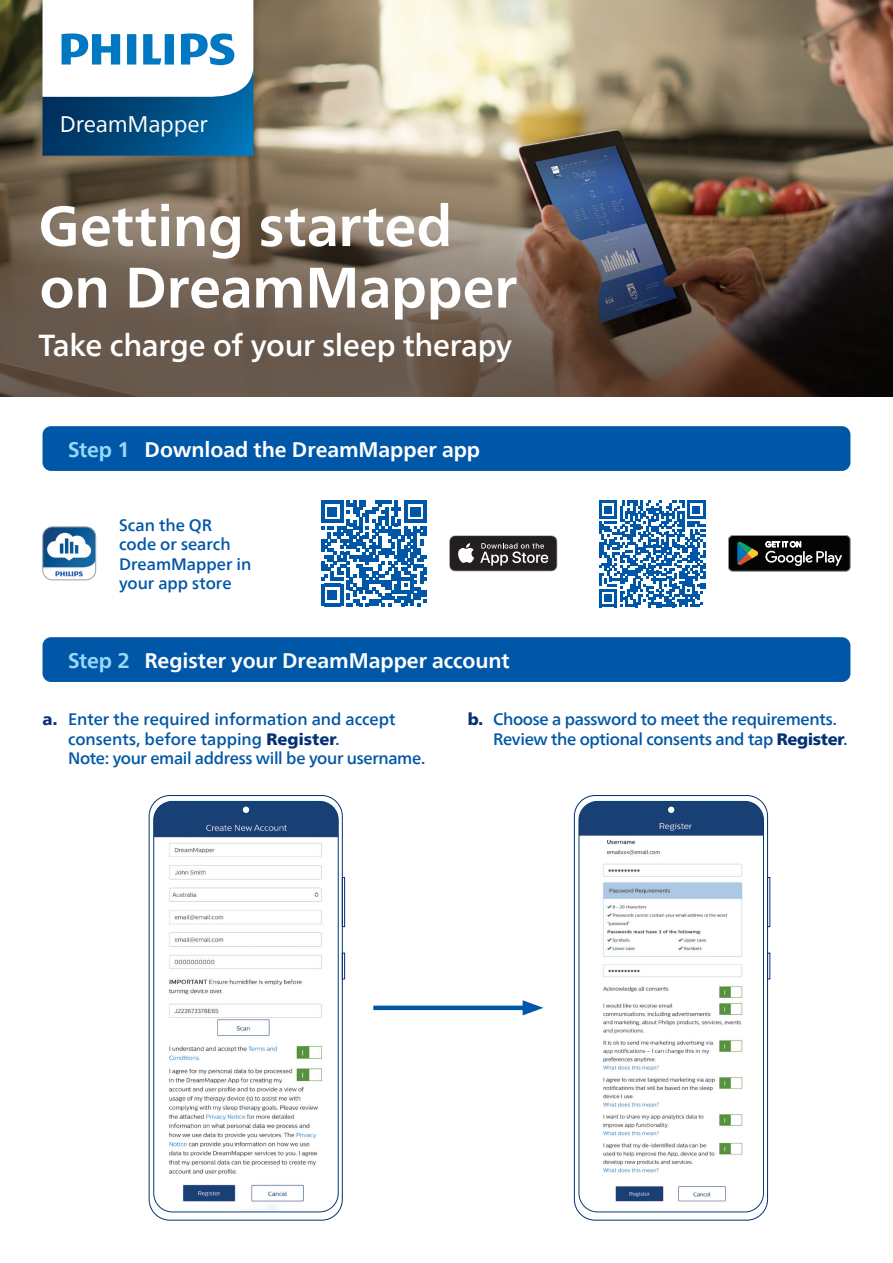
<style>
.page{position:relative;width:893px;height:1263px;background:#fff}
.page>*{position:absolute;margin:0;border:0;box-sizing:border-box;transform-origin:0 0}
.t1{font:700 57px "Neue Frutiger World";letter-spacing:-.005em;color:#fff}
.t2{font:500 30.3px "Neue Frutiger World";letter-spacing:-.01em;color:#fff}
.t3{font:22.5px "Neue Frutiger World";letter-spacing:-.01em;color:#fff}
.Body_copy_Heading{font:700 21px "Neue Frutiger World";letter-spacing:-.005em;color:#fff}
.Body_copy_dark_blue{font:500 16.5px/19.5px "Neue Frutiger World";letter-spacing:-.01em;color:#0157a7}
.s1{color:#97daf8}
.s2{font-weight:900;color:#043174}
</style>
<div class="page">
<img style="left:0;top:0;width:893px;height:396px">
<div style="left:43px;top:426px;width:807px;height:45px;background:#0157a7;border-radius:9px"></div>
<div style="left:43px;top:637px;width:807px;height:45px;background:#0157a7;border-radius:9px"></div>
<div style="left:574px;top:795px;width:194px;height:425px;border:1px solid #043174;border-radius:21px"></div>
<svg style="left:578px;top:801px;width:186px;height:411px"></svg>
<div style="left:767px;top:877px;width:3px;height:50px;border:1px solid #043174"></div>
<div style="left:767px;top:953px;width:3px;height:26px;border:1px solid #043174"></div>
<div style="left:149px;top:795px;width:194px;height:425px;border:1px solid #043174;border-radius:21px"></div>
<svg style="left:153px;top:801px;width:186px;height:411px"></svg>
<div style="left:342px;top:877px;width:3px;height:50px;border:1px solid #043174"></div>
<div style="left:342px;top:953px;width:3px;height:26px;border:1px solid #043174"></div>
<img style="left:43px;top:527px;width:53px;height:53px">
<div style="left:43px;top:527px;width:53px;height:53px;border:1px solid #9ba0a8;border-radius:10px"></div>
<svg style="left:321px;top:501px;width:106px;height:105px"></svg>
<svg style="left:449px;top:535px;width:108px;height:36px;background:#4d4a4b"></svg>
<svg style="left:599px;top:501px;width:106px;height:106px"></svg>
<svg style="left:728px;top:535px;width:122px;height:36px;background:#2e312d"></svg>
<div style="left:373px;top:1005px;width:158px;height:5px;background:#0157a7"></div>
<svg style="left:523px;top:1000px;width:20px;height:15px"></svg>
<div style="left:34px;top:0;width:229px;height:165px;background:#231f20;opacity:.35"></div>
<div style="left:40px;top:0;width:214px;height:158px;background:#231f20;opacity:.35"></div>
<svg style="left:43px;top:0;width:210px;height:156px"></svg>
<p class="t3" style="left:60px;top:106px;width:149px">DreamMapper</p>
<p class="t1" style="left:38px;top:176px;width:416px">Getting started</p>
<p class="t1" style="left:39px;top:237px;width:479px">on DreamMapper</p>
<p class="t2" style="left:38px;top:320px;width:475px">Take charge of your sleep therapy</p>
<p class="Body_copy_Heading" style="left:68px;top:431px;width:414px"><span class="s1">Step 1</span> Download the DreamMapper app</p>
<p class="Body_copy_dark_blue" style="left:119px;top:515px;width:134px">Scan the QR code or search<br>DreamMapper in your app store</p>
<p class="Body_copy_Heading" style="left:68px;top:642px;width:443px"><span class="s1">Step 2</span> Register your DreamMapper account</p>
<p class="Body_copy_dark_blue" style="left:68px;top:710px;width:359px;text-indent:-26px"><span class="s2">a.</span> Enter the required information and accept consents, before tapping <span class="s2">Register</span>.<br>Note: your email address will be your username.</p>
<p class="Body_copy_dark_blue" style="left:493px;top:710px;width:356px;text-indent:-26px"><span class="s2">b.</span> Choose a password to meet the requirements.<br>Review the optional consents and tap <span class="s2">Register</span>.</p>
</div>
